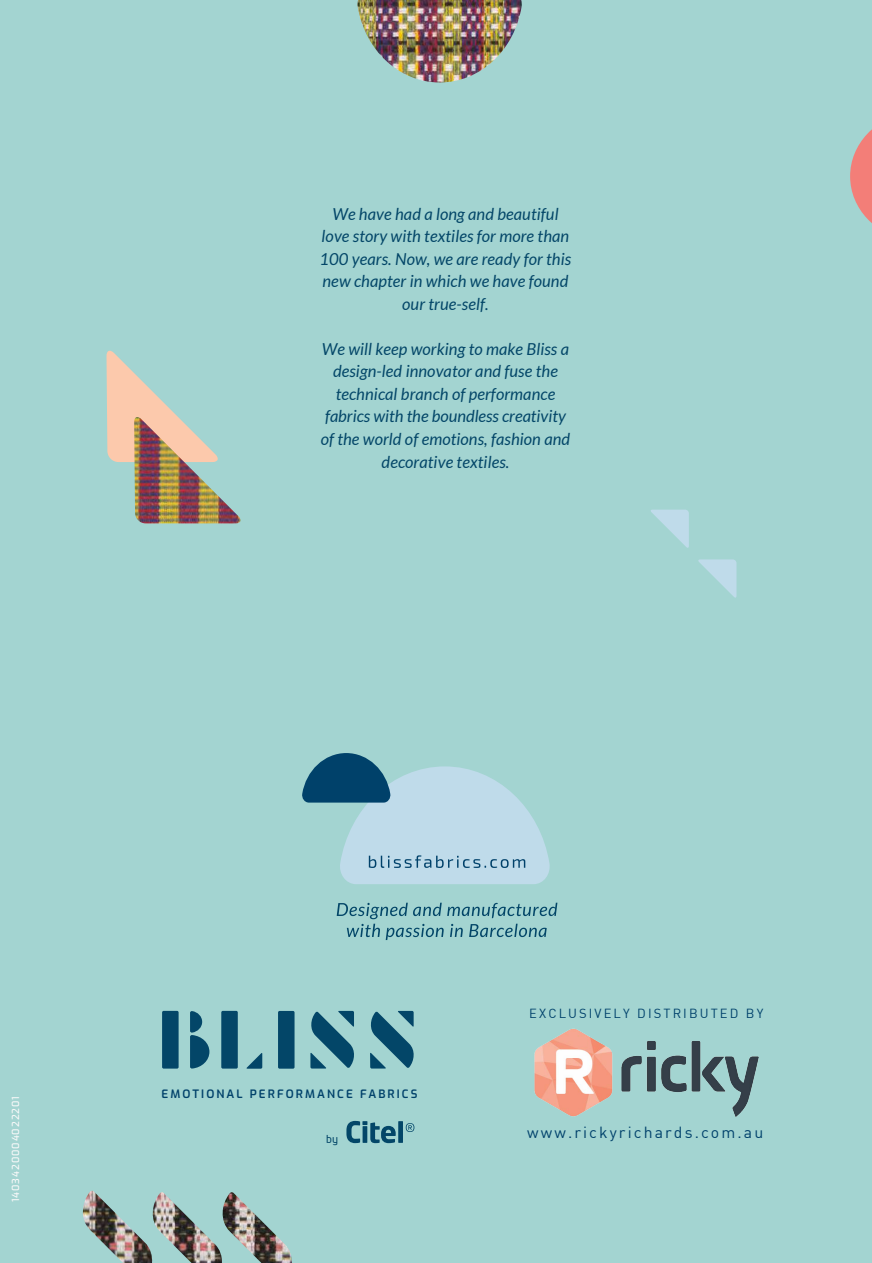
<style>
.page{position:relative;width:872px;height:1263px;background:#a3d4d1}
.page>*{position:absolute;margin:0;border:0;box-sizing:border-box;transform-origin:0 0}
.t1{font:italic 16.5px/22.5px "Lato";letter-spacing:.005em;color:#034668;text-align:center}
.t2{font:15.75px "DIN";letter-spacing:.135em;color:#00416b}
.t3{font:12.9px "DIN";letter-spacing:.16em;color:#00416b}
.t4{font:600 11.55px "Exo";letter-spacing:.18em;color:#00416a}
.t5{font:10.8px "Neo Tech";color:#034668}
.t6{font:500 9.75px "Exo";letter-spacing:.1em;color:#fafafa}
</style>
<div class="page">
<svg style="left:850px;top:129px;width:22px;height:94px"></svg>
<img style="left:357px;top:0;width:165px;height:82px">
<svg style="left:698px;top:559px;width:38px;height:39px"></svg>
<svg style="left:651px;top:510px;width:38px;height:38px"></svg>
<img style="left:226px;top:1192px;width:66px;height:71px">
<svg style="left:222px;top:1199px;width:4px;height:27px"></svg>
<img style="left:156px;top:1192px;width:66px;height:71px">
<svg style="left:153px;top:1200px;width:3px;height:26px"></svg>
<img style="left:86px;top:1191px;width:67px;height:72px">
<svg style="left:83px;top:1198px;width:3px;height:27px"></svg>
<svg style="left:106px;top:350px;width:72px;height:112px"></svg>
<img style="left:134px;top:417px;width:107px;height:106px">
<svg style="left:302px;top:753px;width:248px;height:131px"></svg>
<svg style="left:337px;top:903px;width:220px;height:37px"></svg>
<svg style="left:346px;top:1121px;width:68px;height:22px"></svg>
<div style="left:278px;top:1011px;width:16px;height:58px;background:#034668;border-radius:2px"></div>
<svg style="left:246px;top:1053px;width:16px;height:16px"></svg>
<svg style="left:190px;top:1011px;width:19px;height:58px"></svg>
<svg style="left:310px;top:1011px;width:44px;height:57px"></svg>
<svg style="left:370px;top:1011px;width:44px;height:57px"></svg>
<div style="left:221px;top:1011px;width:17px;height:57px;background:#034668;border-radius:2px"></div>
<div style="left:162px;top:1011px;width:17px;height:57px;background:#034668;border-radius:2px"></div>
<img style="left:534px;top:1028px;width:225px;height:89px">
<p class="t1" style="left:320px;top:203px;width:253px">We have had a long and beautiful love story with textiles for more than<br>100 years. Now, we are ready for this new chapter in which we have found our true-self.</p>
<p class="t1" style="left:321px;top:338px;width:251px">We will keep working to make Bliss a design-led innovator and fuse the technical branch of performance fabrics with the boundless creativity of the world of emotions, fashion and decorative textiles.</p>
<p class="t6" style="left:8px;top:1202px;width:108px;rotate:-90deg">1403420004022201</p>
<p class="t4" style="left:161px;top:1085px;width:258px">EMOTIONAL PERFORMANCE FABRICS</p>
<p class="t5" style="left:326px;top:1132px;width:13px">by</p>
<p class="t3" style="left:529px;top:1008px;width:236px">EXCLUSIVELY DISTRIBUTED BY</p>
<p class="t2" style="left:527px;top:1125px;width:237px">www.rickyrichards.com.au</p>
</div>
